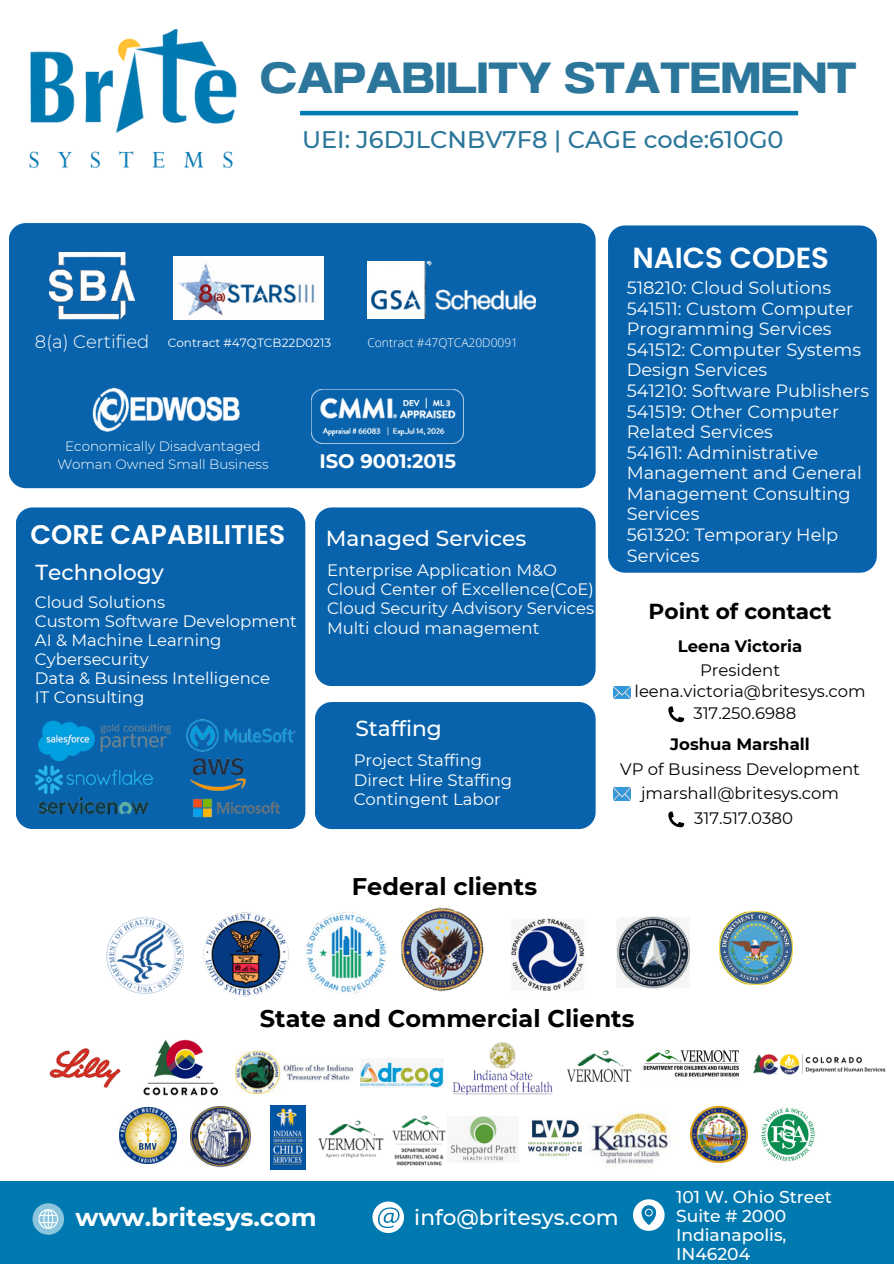
<style>
.page{position:relative;width:894px;height:1264px;background:#fff}
.page>*{position:absolute;margin:0;border:0;box-sizing:border-box;transform-origin:0 0}
.t1{font:43.5px "Anantason Bold Wd 125";color:#2b769a}
.t2{font:600 29.1px "Poppins";color:#fff}
.t3{font:600 27px "Poppins";color:#fff}
.t4{font:700 24.6px "Montserrat";color:#fff}
.t5{font:700 24px "Montserrat";color:#000}
.t6{font:500 24px "Montserrat";color:#2b769a}
.t7{font:500 21.6px "Montserrat";color:#fff}
.t8{font:700 21.6px "Montserrat";color:#000}
.t9{font:700 19.5px "Montserrat";color:#fff}
.t10{font:300 18px "Montserrat";color:#fff}
.t11{font:17.7px/20.5px "Montserrat";color:#fff}
.t12{font:500 17.1px/19.2px "Montserrat";color:#fff}
.t13{font:16.5px "Montserrat";color:#fff}
.t14{font:16.5px "Montserrat";color:#000}
.t15{font:700 16.5px "Montserrat";color:#000}
.t16{font:300 13.5px "Montserrat";color:#fff}
.t17{font:12px "Montserrat";color:#fff}
.t18{font:300 12px "Open Sans";color:#fff}
</style>
<div class="page">
<div style="left:0;top:1180px;width:893px;height:83px;background:#0078b0"></div>
<svg style="left:32px;top:1203px;width:32px;height:31px"></svg>
<svg style="left:372px;top:1201px;width:32px;height:31px"></svg>
<svg style="left:633px;top:1199px;width:31px;height:31px"></svg>
<hr style="left:300px;top:111px;width:498px;height:4px;background:#0078b0">
<div style="left:9px;top:223px;width:586px;height:265px;background:#0963ac"></div>
<img style="left:50px;top:253px;width:84px;height:71px">
<img style="left:89px;top:377px;width:157px;height:58px">
<img style="left:173px;top:257px;width:150px;height:63px">
<img style="left:367px;top:261px;width:168px;height:57px">
<img style="left:9px;top:29px;width:281px;height:202px">
<div style="left:608px;top:225px;width:268px;height:347px;background:#0963ac"></div>
<div style="left:16px;top:507px;width:289px;height:322px;background:#0963ac"></div>
<img style="left:50px;top:1048px;width:71px;height:39px">
<img style="left:360px;top:1062px;width:83px;height:25px">
<img style="left:761px;top:1108px;width:54px;height:53px">
<img style="left:452px;top:1042px;width:101px;height:52px">
<img style="left:567px;top:1050px;width:64px;height:33px">
<img style="left:120px;top:1107px;width:56px;height:56px">
<img style="left:144px;top:1039px;width:74px;height:57px">
<img style="left:271px;top:1105px;width:35px;height:64px">
<img style="left:450px;top:1116px;width:67px;height:45px">
<img style="left:581px;top:1112px;width:90px;height:52px">
<img style="left:690px;top:1106px;width:56px;height:56px">
<img style="left:203px;top:912px;width:86px;height:85px">
<img style="left:305px;top:912px;width:81px;height:82px">
<img style="left:401px;top:907px;width:83px;height:84px">
<img style="left:511px;top:918px;width:74px;height:73px">
<img style="left:616px;top:916px;width:72px;height:72px">
<img style="left:719px;top:911px;width:73px;height:73px">
<img style="left:185px;top:704px;width:112px;height:62px">
<img style="left:190px;top:758px;width:55px;height:24px">
<div style="left:315px;top:507px;width:280px;height:179px;background:#0963ac"></div>
<div style="left:315px;top:702px;width:280px;height:127px;background:#0963ac"></div>
<img style="left:613px;top:686px;width:17px;height:12px">
<img style="left:613px;top:788px;width:17px;height:12px">
<svg style="left:668px;top:706px;width:16px;height:16px"></svg>
<svg style="left:668px;top:811px;width:16px;height:16px"></svg>
<img style="left:312px;top:390px;width:152px;height:54px">
<img style="left:38px;top:793px;width:111px;height:30px">
<img style="left:36px;top:765px;width:116px;height:28px">
<img style="left:38px;top:718px;width:132px;height:45px">
<img style="left:185px;top:782px;width:103px;height:47px">
<img style="left:529px;top:1120px;width:52px;height:37px">
<img style="left:190px;top:1106px;width:60px;height:61px">
<img style="left:235px;top:1051px;width:119px;height:42px">
<img style="left:107px;top:917px;width:76px;height:76px">
<img style="left:318px;top:1120px;width:66px;height:38px">
<img style="left:392px;top:1115px;width:54px;height:51px">
<img style="left:643px;top:1050px;width:95px;height:27px">
<img style="left:753px;top:1053px;width:133px;height:22px">
<p class="t1" style="left:260px;top:53px;width:598px">CAPABILITY STATEMENT</p>
<p class="t6" style="left:302px;top:125px;width:483px">UEI: J6DJLCNBV7F8 | CAGE code:610G0</p>
<p class="t2" style="left:632px;top:238px;width:198px">NAICS CODES</p>
<p class="t11" style="left:626px;top:277px;width:206px">518210: Cloud Solutions</p>
<p class="t11" style="left:626px;top:298px;width:228px">541511: Custom Computer<br>Programming Services</p>
<p class="t11" style="left:626px;top:339px;width:236px">541512: Computer Systems<br>Design Services</p>
<p class="t11" style="left:626px;top:380px;width:244px">541210: Software Publishers</p>
<p class="t11" style="left:626px;top:401px;width:214px">541519: Other Computer<br>Related Services</p>
<p class="t11" style="left:626px;top:442px;width:236px">541611: Administrative<br>Management and General<br>Management Consulting<br>Services</p>
<p class="t11" style="left:626px;top:524px;width:213px">561320: Temporary Help<br>Services</p>
<p class="t10" style="left:35px;top:330px;width:116px">8(a) Certified</p>
<p class="t17" style="left:168px;top:335px;width:165px">Contract #47QTCB22D0213</p>
<p class="t18" style="left:367px;top:334px;width:152px">Contract #47QTCA20D0091</p>
<p class="t16" style="left:65px;top:438px;width:197px">Economically Disadvantaged</p>
<p class="t16" style="left:57px;top:456px;width:213px">Woman Owned Small Business</p>
<p class="t9" style="left:319px;top:449px;width:138px">ISO 9001:2015</p>
<p class="t3" style="left:30px;top:515px;width:256px">CORE CAPABILITIES</p>
<p class="t7" style="left:325px;top:525px;width:202px">Managed Services</p>
<p class="t7" style="left:35px;top:559px;width:130px">Technology</p>
<p class="t13" style="left:327px;top:560px;width:231px">Enterprise Application M&amp;O</p>
<p class="t13" style="left:327px;top:579px;width:268px">Cloud Center of Excellence(CoE)</p>
<p class="t13" style="left:327px;top:598px;width:268px">Cloud Security Advisory Services</p>
<p class="t13" style="left:327px;top:617px;width:214px">Multi cloud management</p>
<p class="t13" style="left:35px;top:591px;width:132px">Cloud Solutions</p>
<p class="t13" style="left:35px;top:611px;width:263px">Custom Software Development</p>
<p class="t13" style="left:35px;top:630px;width:188px">AI &amp; Machine Learning</p>
<p class="t13" style="left:35px;top:649px;width:115px">Cybersecurity</p>
<p class="t13" style="left:35px;top:668px;width:237px">Data &amp; Business Intelligence</p>
<p class="t13" style="left:35px;top:687px;width:111px">IT Consulting</p>
<p class="t8" style="left:648px;top:598px;width:184px">Point of contact</p>
<p class="t15" style="left:677px;top:636px;width:126px">Leena Victoria</p>
<p class="t14" style="left:699px;top:660px;width:81px">President</p>
<p class="t14" style="left:634px;top:681px;width:232px">leena.victoria@britesys.com</p>
<p class="t14" style="left:693px;top:703px;width:104px">317.250.6988</p>
<p class="t15" style="left:670px;top:734px;width:141px">Joshua Marshall</p>
<p class="t14" style="left:620px;top:758px;width:241px">VP of Business Development</p>
<p class="t14" style="left:694px;top:808px;width:100px">317.517.0380</p>
<p class="t7" style="left:355px;top:715px;width:88px">Staffing</p>
<p class="t13" style="left:353px;top:750px;width:130px">Project Staffing</p>
<p class="t13" style="left:353px;top:769px;width:160px">Direct Hire Staffing</p>
<p class="t13" style="left:353px;top:788px;width:148px">Contingent Labor</p>
<p class="t14" style="left:640px;top:783px;width:199px">jmarshall@britesys.com</p>
<p class="t5" style="left:352px;top:872px;width:187px">Federal clients</p>
<p class="t5" style="left:260px;top:1003px;width:376px">State and Commercial Clients</p>
<p class="t4" style="left:75px;top:1202px;width:243px">www.britesys.com</p>
<p class="t7" style="left:414px;top:1203px;width:206px">info@britesys.com</p>
<p class="t12" style="left:676px;top:1187px;width:157px">101 W. Ohio Street</p>
<p class="t12" style="left:676px;top:1206px;width:112px">Suite # 2000</p>
<p class="t12" style="left:676px;top:1225px;width:112px">Indianapolis,<br>IN46204</p>
</div>
